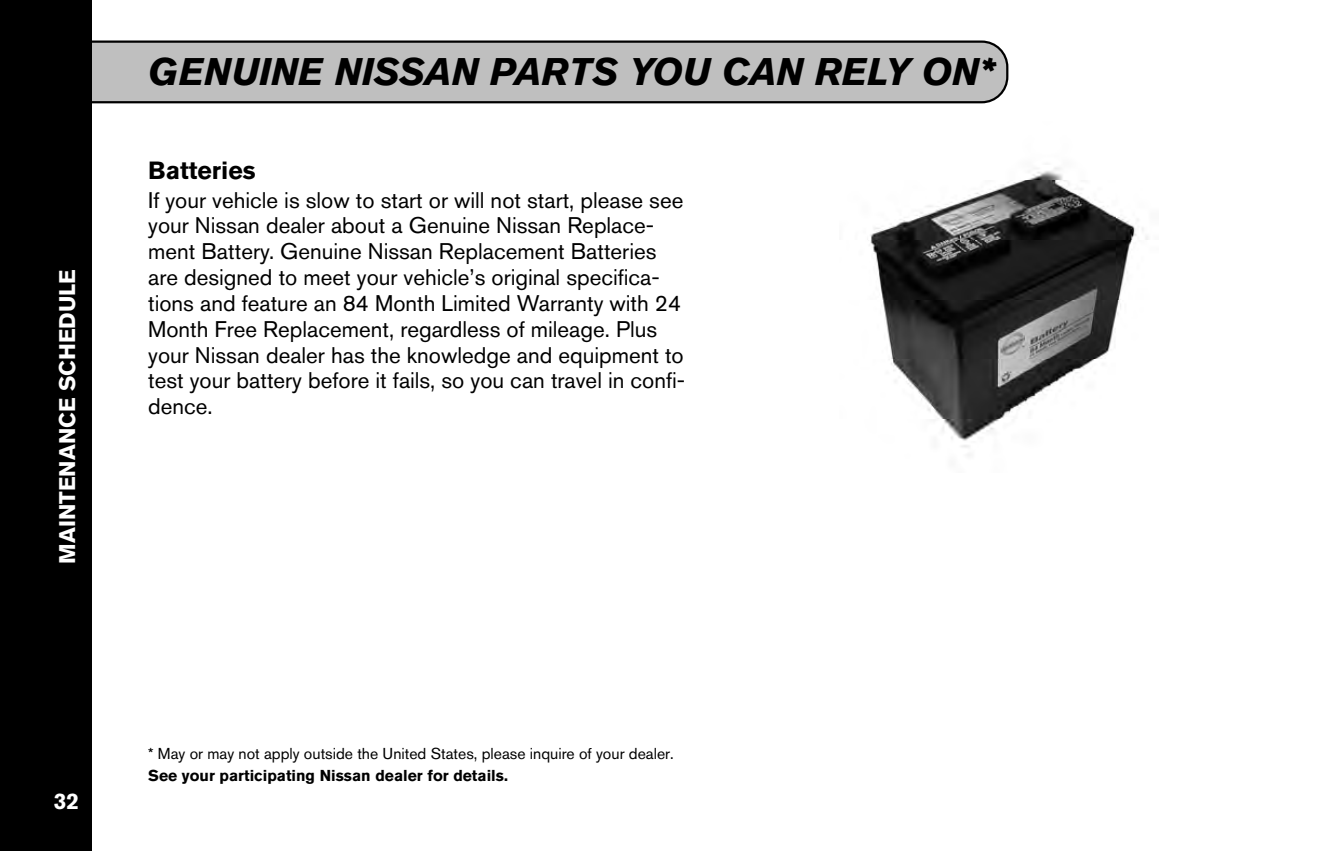
<style>
.page{position:relative;width:1336px;height:851px;background:#fff}
.page>*{position:absolute;margin:0;border:0;box-sizing:border-box;transform-origin:0 0}
.t1{font:italic 700 38.25px "Akzidenz Grotesk BQ";color:#000}
.t2{font:700 24.75px "Akzidenz Grotesk BQ";color:#000}
.t3{font:22.5px/25.9px "Akzidenz Grotesk BQ";color:#000}
.t4{font:700 22.5px "Akzidenz Grotesk BQ";color:#fff}
.t5{font:15.75px "Akzidenz Grotesk BQ";color:#000}
.t6{font:700 15.75px "Akzidenz Grotesk BQ";color:#000}
</style>
<div class="page">
<svg style="left:92px;top:41px;width:916px;height:62px;background:#b3b3b3"></svg>
<div style="left:0;top:0;width:92px;height:851px;background:#000"></div>
<img style="left:870px;top:167px;width:278px;height:289px">
<p class="t4" style="left:60px;top:564px;width:296px;rotate:-90deg">MAINTENANCE SCHEDULE</p>
<h1 class="t1" style="left:148px;top:59px;width:848px">GENUINE NISSAN PARTS YOU CAN RELY ON*</h1>
<p class="t2" style="left:148px;top:162px;width:109px">Batteries</p>
<p class="t3" style="left:148px;top:189px;width:538px">If your vehicle is slow to start or will not start, please see your Nissan dealer about a Genuine Nissan Replace&shy;ment Battery. Genuine Nissan Replacement Batteries are designed to meet your vehicle’s original specifica&shy;tions and feature an 84 Month Limited Warranty with 24<br>Month Free Replacement, regardless of mileage. Plus your Nissan dealer has the knowledge and equipment to test your battery before it fails, so you can travel in confi&shy;dence.</p>
<p class="t4" style="left:54px;top:794px;width:27px">32</p>
<p class="t5" style="left:148px;top:748px;width:527px">* May or may not apply outside the United States, please inquire of your dealer.</p>
<p class="t6" style="left:148px;top:771px;width:361px">See your participating Nissan dealer for details.</p>
</div>
